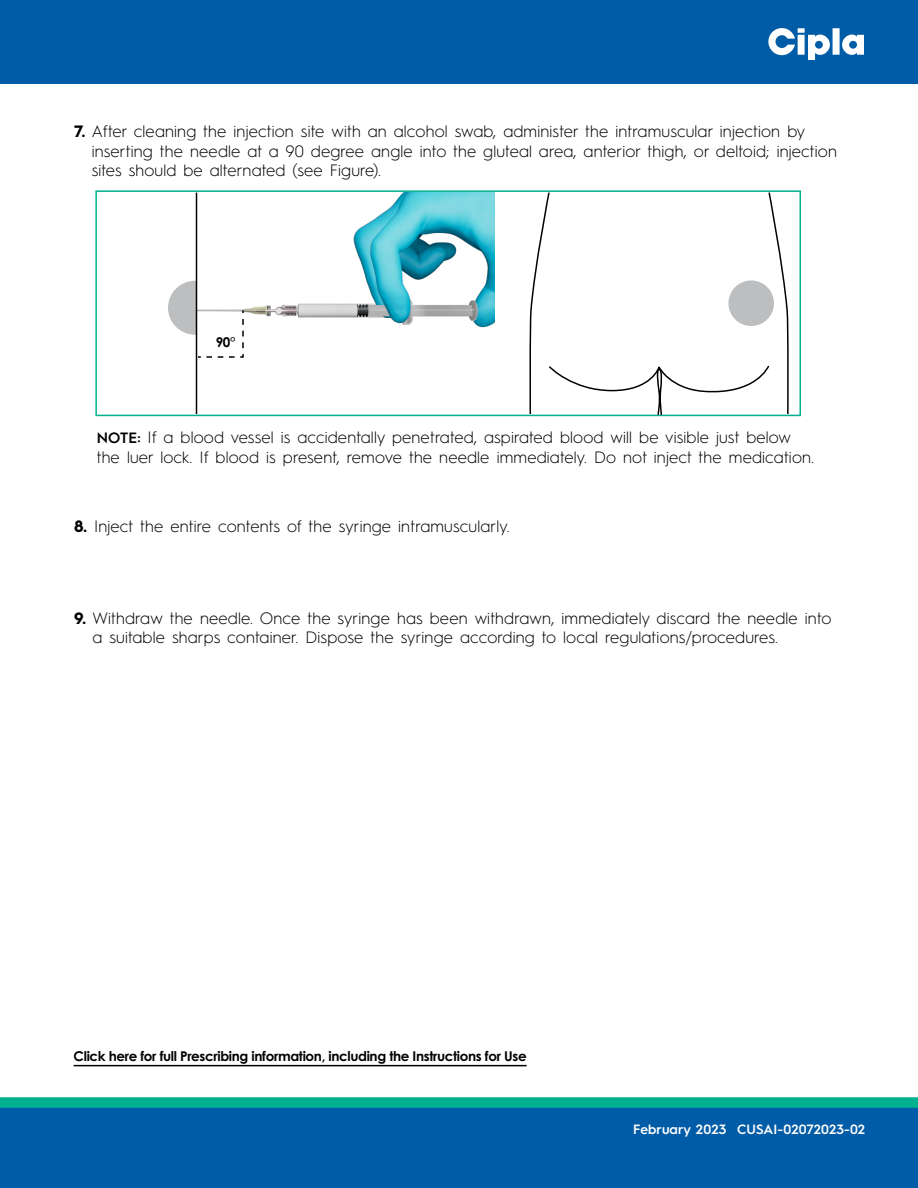
<style>
.page{position:relative;width:918px;height:1188px;background:#fff}
.page>*{position:absolute;margin:0;border:0;box-sizing:border-box;transform-origin:0 0}
.t1{font:300 16.5px/19.5px "Hurme Geometric Sans 1";letter-spacing:.01em;color:#000}
.t2{font:700 13.5px "Century Gothic Pro";letter-spacing:-.025em;color:#000}
.t3{font:600 13.5px "Hurme Geometric Sans 1";letter-spacing:.01em;color:#fff}
.s1{font-weight:700}
.s2{font-weight:600;font-size:15px}
</style>
<div class="page">
<div style="left:0;top:0;width:918px;height:83px;background:#005ca6"></div>
<div style="left:0;top:1105px;width:918px;height:83px;background:#005ca6"></div>
<div style="left:0;top:1097px;width:918px;height:11px;background:#00b08e"></div>
<svg style="left:768px;top:28px;width:96px;height:32px"></svg>
<img style="left:193px;top:193px;width:302px;height:220px">
<div style="left:95px;top:190px;width:706px;height:226px;border:2px solid #00b08e"></div>
<svg style="left:168px;top:281px;width:76px;height:77px"></svg>
<hr style="left:196px;top:193px;width:1px;height:221px;background:#000">
<svg style="left:528px;top:191px;width:262px;height:225px"></svg>
<div style="left:728px;top:280px;width:46px;height:46px;background:#bcbec0;border-radius:50%"></div>
<hr style="left:74px;top:1065px;width:453px;height:1px;background:#000">
<p class="t1" style="left:92px;top:121px;width:747px;text-indent:-17px"><span class="s1">7.</span> After cleaning the injection site with an alcohol swab, administer the intramuscular injection by inserting the needle at a 90 degree angle into the gluteal area, anterior thigh, or deltoid; injection sites should be alternated (see Figure).</p>
<p class="t2" style="left:216px;top:334px;width:21px">90°</p>
<p class="t1" style="left:97px;top:427px;width:719px"><span class="s2">NOTE:</span> If a blood vessel is accidentally penetrated, aspirated blood will be visible just below the luer lock. If blood is present, remove the needle immediately. Do not inject the medication.</p>
<p class="t1" style="left:74px;top:515px;width:437px"><span class="s1">8.</span> Inject the entire contents of the syringe intramuscularly.</p>
<p class="t1" style="left:92px;top:607px;width:740px;text-indent:-18px"><span class="s1">9.</span> Withdraw the needle. Once the syringe has been withdrawn, immediately discard the needle into a suitable sharps container. Dispose the syringe according to local regulations/procedures.</p>
<p class="t2" style="left:74px;top:1048px;width:455px">Click here for full Prescribing information, including the Instructions for Use</p>
<p class="t3" style="left:633px;top:1120px;width:233px">February 2023 CUSAI-02072023-02</p>
</div>
